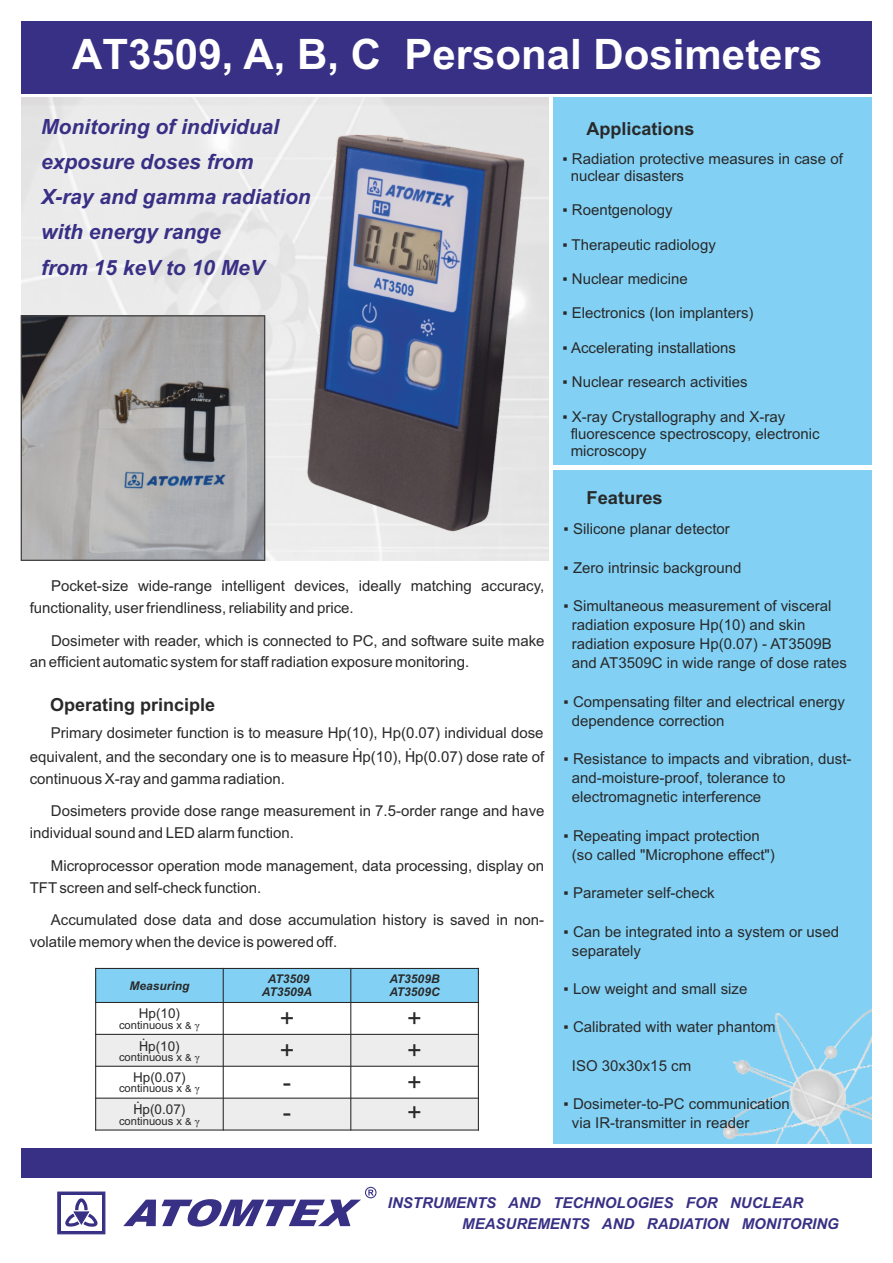
<style>
.page{position:relative;width:893px;height:1263px;background:#fff}
.page>*{position:absolute;margin:0;border:0;box-sizing:border-box;transform-origin:0 0}
.t1{font:700 42px "Arial";color:#fff}
.t2{font:25.05px "Arial";color:#292929}
.t3{font:italic 700 21px/35.2px "Arial";color:#383085}
.t4{font:700 18px "Arial";color:#292929}
.t5{font:15px/19.2px "Arial";color:#292929}
.t6{font:italic 700 15px/21.3px "Arial";color:#383085}
.t7{font:13.5px "Arial";color:#292929}
.t8{font:italic 700 12px/13.4px "Arial";color:#292929;text-align:center}
.t9{font:11.25px "Arial";color:#292929}
.s1{font-family:"Tahoma"}
.s2{font-size:9.75px}
.s3{font-family:"Times New Roman"}
</style>
<div class="page">
<img style="left:23px;top:317px;width:240px;height:242px">
<div style="left:21px;top:315px;width:244px;height:246px;border:1px solid #424242"></div>
<img style="left:294px;top:128px;width:245px;height:409px">
<div style="left:553px;top:98px;width:319px;height:1046px;background:#82d1f5"></div>
<img style="left:723px;top:1010px;width:149px;height:134px">
<div style="left:21px;top:21px;width:851px;height:73px;background:#383085"></div>
<hr style="left:553px;top:466px;width:319px;height:4px;background:#fff">
<div style="left:21px;top:1148px;width:851px;height:30px;background:#383085"></div>
<div style="left:365px;top:1187px;width:11px;height:11px;border:1px solid #383085;border-radius:50%"></div>
<svg style="left:57px;top:1192px;width:48px;height:42px"></svg>
<svg style="left:123px;top:1130px;width:251px;height:97px"></svg>
<div style="left:96px;top:968px;width:127px;height:34px;background:#82d1f5"></div>
<div style="left:223px;top:968px;width:128px;height:34px;background:#82d1f5"></div>
<div style="left:351px;top:968px;width:127px;height:34px;background:#82d1f5"></div>
<div style="left:96px;top:1034px;width:127px;height:32px;background:#ededed"></div>
<div style="left:223px;top:1034px;width:128px;height:32px;background:#ededed"></div>
<div style="left:351px;top:1034px;width:127px;height:32px;background:#ededed"></div>
<div style="left:96px;top:1098px;width:127px;height:32px;background:#ededed"></div>
<div style="left:223px;top:1098px;width:128px;height:32px;background:#ededed"></div>
<div style="left:351px;top:1098px;width:127px;height:32px;background:#ededed"></div>
<hr style="left:95px;top:968px;width:1px;height:162px;background:#292929">
<hr style="left:223px;top:968px;width:1px;height:162px;background:#292929">
<hr style="left:350px;top:968px;width:1px;height:162px;background:#292929">
<hr style="left:478px;top:968px;width:1px;height:162px;background:#292929">
<hr style="left:95px;top:1129px;width:384px;height:1px;background:#292929">
<hr style="left:95px;top:1097px;width:384px;height:2px;background:#292929">
<hr style="left:95px;top:1066px;width:384px;height:1px;background:#292929">
<hr style="left:95px;top:1034px;width:384px;height:1px;background:#292929">
<hr style="left:95px;top:1002px;width:384px;height:1px;background:#292929">
<hr style="left:95px;top:968px;width:384px;height:1px;background:#292929">
<h1 class="t1" style="left:72px;top:39px;width:752px">AТ3509, A, B, C Personal Dosimeters</h1>
<h3 class="t3" style="left:41px;top:111px;width:271px">Monitoring of individual exposure doses from<br>X-ray and gamma radiation with energy range<br>from 15 keV to 10 MeV</h3>
<p class="t5" style="left:30px;top:576px;width:516px;line-height:21.8px;text-indent:21px">Pocket-size wide-range intelligent devices, ideally matching accuracy, functionality, user friendliness, reliability and price.</p>
<p class="t5" style="left:30px;top:631px;width:516px;line-height:21.8px;text-indent:21px">Dosimeter with reader, which is connected to PC, and software suite make an efficient automatic system for staff radiation exposure monitoring.</p>
<p class="t4" style="left:50px;top:698px;width:167px">Operating principle</p>
<p class="t5" style="left:30px;top:722px;width:516px;line-height:23.7px;text-align:right">Primary dosimeter function is to measure Hp(10), Hp(0.07) individual dose equivalent, and the secondary one is to measure <span class="s1">Ḣ</span>p(10), <span class="s1">Ḣ</span>p(0.07) dose rate of</p>
<p class="t5" style="left:51px;top:763px;width:495px;line-height:32.7px;text-indent:-21px">continuous X-ray and gamma radiation.<br>Dosimeters provide dose range measurement in 7.5-order range and have</p>
<p class="t5" style="left:51px;top:818px;width:495px;line-height:32.7px;text-indent:-21px">individual sound and LED alarm function.<br>Microprocessor operation mode management, data processing, display on</p>
<p class="t5" style="left:51px;top:872px;width:495px;line-height:32.7px;text-indent:-21px">TFTscreen and self-check function.<br>Accumulated dose data and dose accumulation history is saved in non-</p>
<p class="t5" style="left:30px;top:933px;width:309px">volatile memory when the device is powered off.</p>
<p class="t8" style="left:129px;top:980px;width:62px">Measuring</p>
<p class="t8" style="left:262px;top:973px;width:52px">АТ3509<br>АТ3509А</p>
<p class="t8" style="left:389px;top:973px;width:52px;text-align:left">АТ3509В<br>АТ3509С</p>
<p class="t7" style="left:139px;top:1008px;width:43px">Нp(10)</p>
<p class="t9" style="left:119px;top:1020px;width:82px">continuous x <span class="s2">&amp;</span> <span class="s3">γ</span></p>
<h2 class="t2" style="left:280px;top:1009px;width:16px">+</h2>
<h2 class="t2" style="left:407px;top:1009px;width:16px">+</h2>
<p class="t7" style="left:139px;top:1041px;width:42px"><span class="s1">Ḣ</span>p(10)</p>
<p class="t9" style="left:119px;top:1053px;width:82px">continuous x <span class="s2">&amp;</span> <span class="s3">γ</span></p>
<h2 class="t2" style="left:280px;top:1041px;width:16px">+</h2>
<h2 class="t2" style="left:407px;top:1041px;width:16px">+</h2>
<p class="t7" style="left:133px;top:1072px;width:54px">Нp(0.07)</p>
<p class="t9" style="left:119px;top:1084px;width:82px">continuous x <span class="s2">&amp;</span> <span class="s3">γ</span></p>
<h2 class="t2" style="left:283px;top:1073px;width:10px">-</h2>
<h2 class="t2" style="left:407px;top:1073px;width:16px">+</h2>
<p class="t7" style="left:134px;top:1104px;width:53px"><span class="s1">Ḣ</span>p(0.07)</p>
<p class="t9" style="left:119px;top:1117px;width:82px">continuous x <span class="s2">&amp;</span> <span class="s3">γ</span></p>
<h2 class="t2" style="left:283px;top:1102px;width:10px">-</h2>
<h2 class="t2" style="left:407px;top:1102px;width:16px">+</h2>
<p class="t4" style="left:586px;top:122px;width:110px">Applications</p>
<p class="t5" style="left:571px;top:151px;width:274px;line-height:17.2px;text-indent:-8px">▪ Radiation protective measures in case of nuclear disasters</p>
<p class="t5" style="left:562px;top:202px;width:112px">▪ Roentgenology</p>
<p class="t5" style="left:562px;top:236px;width:155px">▪ Therapeutic radiology</p>
<p class="t5" style="left:562px;top:270px;width:127px">▪ Nuclear medicine</p>
<p class="t5" style="left:562px;top:305px;width:193px">▪ Electronics (Ion implanters)</p>
<p class="t5" style="left:562px;top:339px;width:175px">▪ Accelerating installations</p>
<p class="t5" style="left:562px;top:374px;width:187px">▪ Nuclear research activities</p>
<p class="t5" style="left:571px;top:409px;width:250px;line-height:17.2px;text-indent:-8px">▪ X-ray Crystallography and X-ray fluorescence spectroscopy, electronic microscopy</p>
<p class="t4" style="left:586px;top:491px;width:78px">Features</p>
<p class="t5" style="left:564px;top:521px;width:168px">▪ Silicone planar detector</p>
<p class="t5" style="left:564px;top:559px;width:179px">▪ Zero intrinsic background</p>
<p class="t5" style="left:572px;top:597px;width:276px;text-indent:-8px">▪ Simultaneous measurement of visceral radiation exposure Hp(10) and skin radiation exposure Hp(0.07) - AT3509B and AT3509C in wide range of dose rates</p>
<p class="t5" style="left:572px;top:693px;width:274px;text-indent:-8px">▪ Compensating filter and electrical energy dependence correction</p>
<p class="t5" style="left:572px;top:751px;width:281px;text-indent:-8px">▪ Resistance to impacts and vibration, dust&shy;and-moisture-proof, tolerance to electromagnetic interference</p>
<p class="t5" style="left:572px;top:827px;width:204px;text-indent:-8px">▪ Repeating impact protection (so called "Microphone effect")</p>
<p class="t5" style="left:564px;top:885px;width:153px">▪ Parameter self-check</p>
<p class="t5" style="left:572px;top:923px;width:269px;text-indent:-8px">▪ Can be integrated into a system or used separately</p>
<p class="t5" style="left:564px;top:980px;width:185px">▪ Low weight and small size</p>
<p class="t5" style="left:564px;top:1019px;width:214px">▪ Calibrated with water phantom</p>
<p class="t5" style="left:572px;top:1057px;width:121px">ISO 30x30x15 cm</p>
<p class="t5" style="left:572px;top:1095px;width:219px;text-indent:-8px">▪ Dosimeter-to-PC communication via IR-transmitter in reader</p>
<p class="t6" style="left:462px;top:1193px;width:378px;text-indent:-74px">INSTRUMENTS AND TECHNOLOGIES FOR NUCLEAR<br>MEASUREMENTS AND RADIATION MONITORING</p>
</div>
